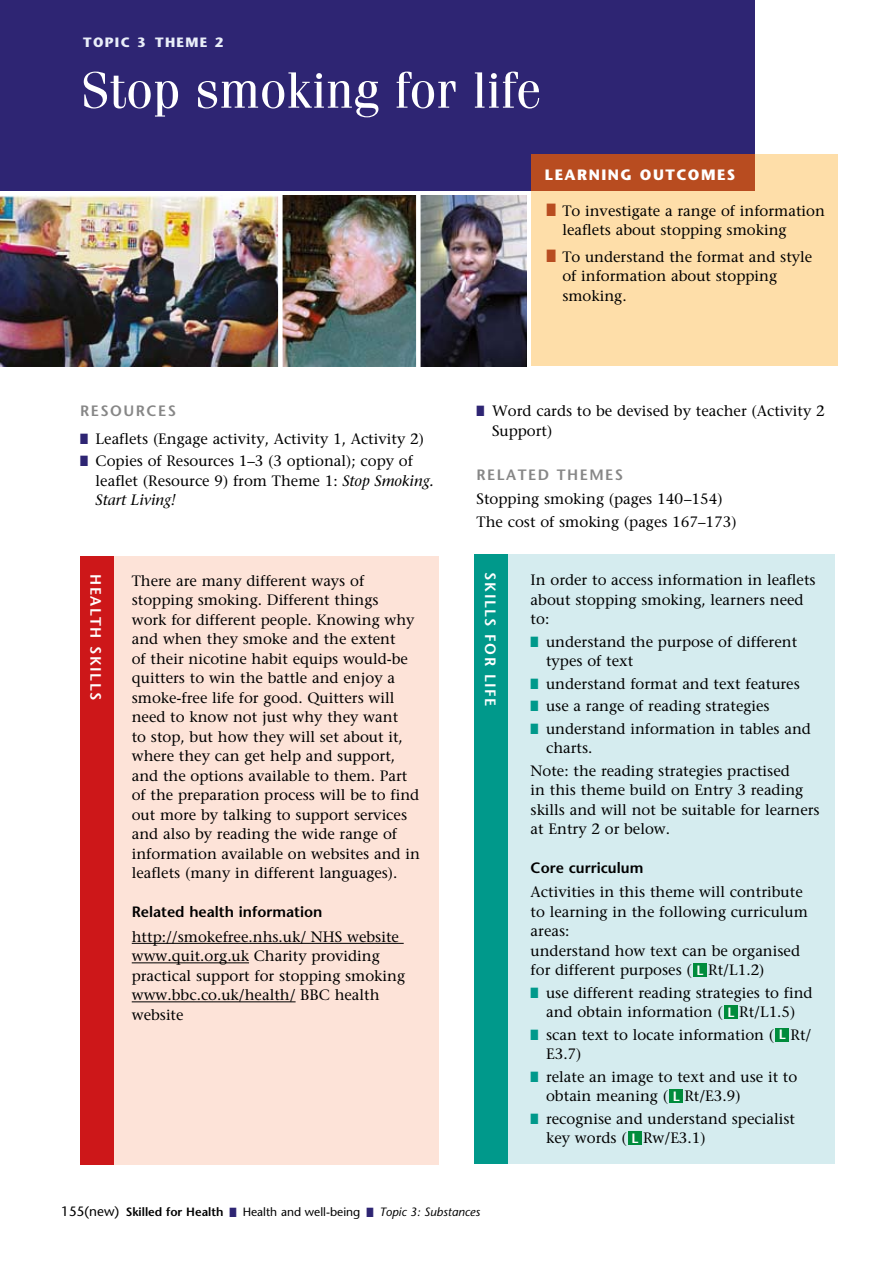
<style>
.page{position:relative;width:893px;height:1263px;background:#fff}
.page>*{position:absolute;margin:0;border:0;box-sizing:border-box;transform-origin:0 0}
.t1{font:51px "Fenice";color:#fff}
.t2{font:15px/19.5px "Stone Serif";color:#000}
.t3{font:600 15px "Stone Sans";color:#000}
.t4{font:600 15px "Stone Sans";letter-spacing:.1em;color:#fff}
.t5{font:600 15px "Stone Sans";letter-spacing:.1em;color:#878787}
.t6{font:700 15px "Stone Sans";letter-spacing:.1em;color:#fff}
.t7{font:700 13.5px "Stone Sans";letter-spacing:.1em;color:#e9eef9}
.t8{font:12px "Stone Sans";color:#000}
.s1{color:#2e2573}
.s2{font-style:italic}
.s3{color:#b84c20}
.s4{color:#00998b}
.s5{font-family:"Stone Sans";font-weight:600;font-size:13.5px;color:#fff}
.s6{font-size:13.5px}
.s7{font-weight:600}
</style>
<div class="page">
<img style="left:0;top:195px;width:278px;height:171px">
<img style="left:421px;top:195px;width:106px;height:171px">
<img style="left:283px;top:195px;width:133px;height:171px">
<div style="left:531px;top:154px;width:306px;height:212px;background:#fedea9"></div>
<div style="left:0;top:0;width:755px;height:190px;background:#2e2573"></div>
<div style="left:531px;top:154px;width:224px;height:36px;background:#b84c20"></div>
<div style="left:80px;top:556px;width:359px;height:608px;background:#fde3d8"></div>
<div style="left:80px;top:556px;width:33px;height:608px;background:#cd1719"></div>
<hr style="left:132px;top:943px;width:272px;height:1px;background:#000">
<hr style="left:132px;top:962px;width:117px;height:1px;background:#000">
<hr style="left:132px;top:1001px;width:164px;height:1px;background:#000">
<div style="left:475px;top:554px;width:360px;height:609px;background:#d5ecef"></div>
<div style="left:475px;top:554px;width:33px;height:609px;background:#00998b"></div>
<div style="left:693px;top:963px;width:14px;height:14px;background:#008c3c"></div>
<div style="left:724px;top:1005px;width:14px;height:14px;background:#008c3c"></div>
<div style="left:776px;top:1028px;width:13px;height:13px;background:#008c3c"></div>
<div style="left:669px;top:1089px;width:14px;height:14px;background:#008c3c"></div>
<div style="left:628px;top:1131px;width:14px;height:14px;background:#008c3c"></div>
<p class="t7" style="left:83px;top:34px;width:142px">TOPIC 3 THEME 2</p>
<h1 class="t1" style="left:81px;top:60px;width:462px">Stop smoking for life</h1>
<p class="t6" style="left:545px;top:166px;width:192px">LEARNING OUTCOMES</p>
<p class="t5" style="left:80px;top:402px;width:97px">RESOURCES</p>
<p class="t2" style="left:80px;top:429px;width:345px"><span class="s1">■</span> Leaflets (Engage activity, Activity 1, Activity 2)</p>
<p class="t2" style="left:96px;top:451px;width:340px;text-indent:-15px"><span class="s1">■</span> Copies of Resources 1–3 (3 optional); copy of leaflet (Resource 9) from Theme 1: <span class="s2">Stop Smoking.<br>Start Living!</span></p>
<p class="t4" style="left:105px;top:574px;width:128px;rotate:90deg">HEALTH SKILLS</p>
<p class="t2" style="left:132px;top:571px;width:290px">There are many different ways of stopping smoking. Different things<br>work for different people. Knowing why and when they smoke and the extent<br>of their nicotine habit equips would-be quitters to win the battle and enjoy a smoke-free life for good. Quitters will need to know not just why they want<br>to stop, but how they will set about it, where they can get help and support, and the options available to them. Part of the preparation process will be to find out more by talking to support services and also by reading the wide range of information available on websites and in leaflets (many in different languages).</p>
<p class="t3" style="left:132px;top:903px;width:192px">Related health information</p>
<p class="t2" style="left:132px;top:927px;width:275px">http://smokefree.nhs.uk/ NHS website www.quit.org.uk Charity providing practical support for stopping smoking www.bbc.co.uk/health/ BBC health website</p>
<p class="t2" style="left:562px;top:201px;width:264px;text-indent:-16px"><span class="s3">■</span> To investigate a range of information leaflets about stopping smoking</p>
<p class="t2" style="left:562px;top:247px;width:251px;text-indent:-16px"><span class="s3">■</span> To understand the format and style of information about stopping smoking.</p>
<p class="t2" style="left:492px;top:401px;width:334px;text-indent:-15px"><span class="s1">■</span> Word cards to be devised by teacher (Activity 2<br>Support)</p>
<p class="t5" style="left:477px;top:466px;width:148px">RELATED THEMES</p>
<p class="t2" style="left:477px;top:488px;width:262px;line-height:22.5px">Stopping smoking (pages 140–154)<br>The cost of smoking (pages 167–173)</p>
<p class="t4" style="left:499px;top:572px;width:135px;rotate:90deg">SKILLS FOR LIFE</p>
<p class="t2" style="left:531px;top:570px;width:287px">In order to access information in leaflets about stopping smoking, learners need to:</p>
<p class="t2" style="left:546px;top:632px;width:253px;text-indent:-15px"><span class="s4">■</span> understand the purpose of different types of text</p>
<p class="t2" style="left:531px;top:674px;width:271px"><span class="s4">■</span> understand format and text features</p>
<p class="t2" style="left:531px;top:696px;width:241px"><span class="s4">■</span> use a range of reading strategies</p>
<p class="t2" style="left:546px;top:719px;width:266px;text-indent:-15px"><span class="s4">■</span> understand information in tables and charts.</p>
<p class="t2" style="left:531px;top:761px;width:291px">Note: the reading strategies practised<br>in this theme build on Entry 3 reading skills and will not be suitable for learners at Entry 2 or below.</p>
<p class="t3" style="left:531px;top:859px;width:114px">Core curriculum</p>
<p class="t2" style="left:531px;top:882px;width:279px">Activities in this theme will contribute to learning in the following curriculum areas:<br>understand how text can be organised for different purposes ( <span class="s5">L</span> Rt/L1.2)</p>
<p class="t2" style="left:531px;top:983px;width:284px;text-align:center"><span class="s4">■</span> use different reading strategies to find and obtain information ( <span class="s5">L</span> Rt/L1.5)</p>
<p class="t2" style="left:546px;top:1025px;width:267px;text-indent:-15px"><span class="s4">■</span> scan text to locate information ( <span class="s5">L</span> Rt/<br>E3.7)</p>
<p class="t2" style="left:546px;top:1067px;width:253px;text-indent:-15px"><span class="s4">■</span> relate an image to text and use it to obtain meaning ( <span class="s5">L</span> Rt/E3.9)</p>
<p class="t2" style="left:546px;top:1109px;width:250px;text-indent:-15px"><span class="s4">■</span> recognise and understand specialist key words ( <span class="s5">L</span> Rw/E3.1)</p>
<p class="t8" style="left:61px;top:1205px;width:420px"><span class="s6">155(new)</span> <span class="s7">Skilled for Health</span> <span class="s1">■</span> Health and well-being <span class="s1">■</span> <span class="s2">Topic 3: Substances</span></p>
</div>
